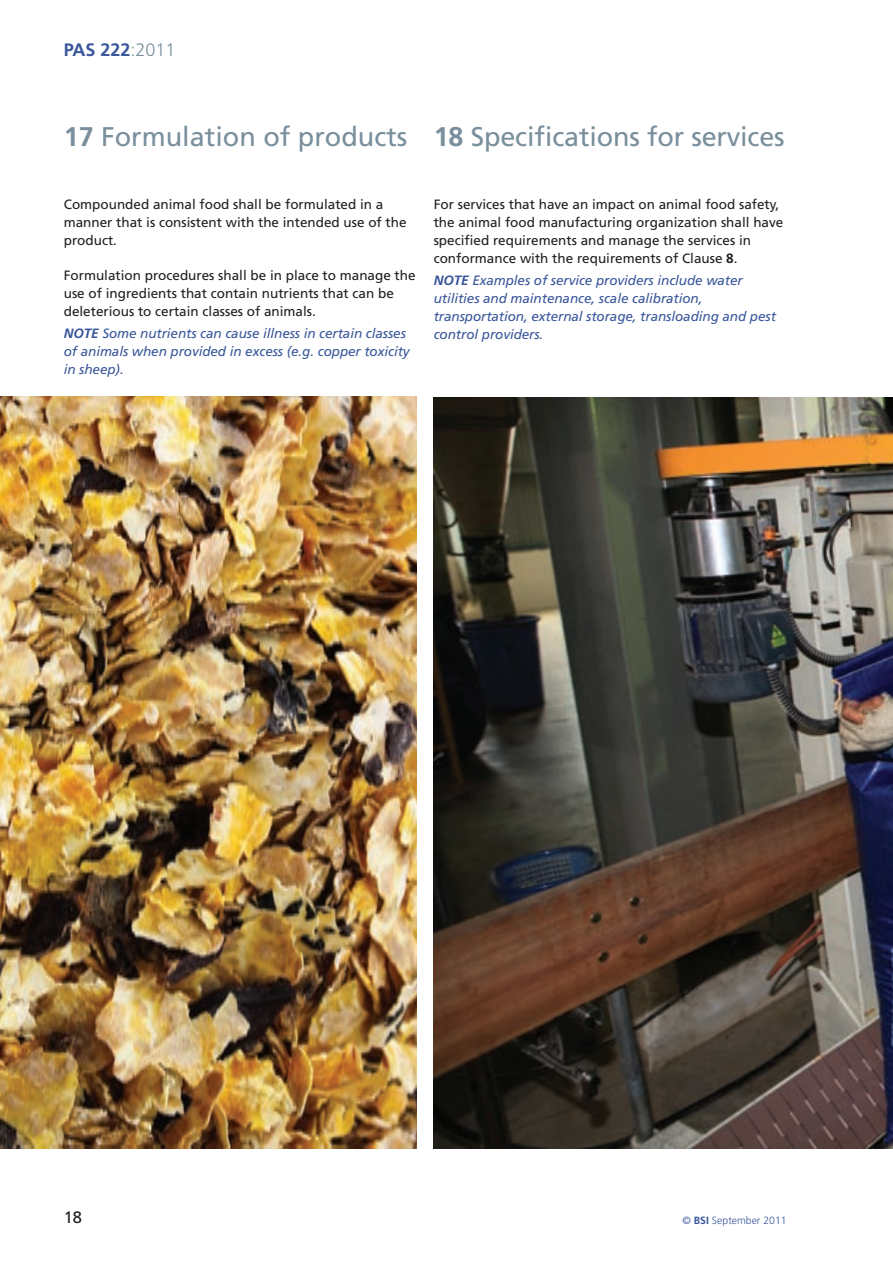
<style>
.page{position:relative;width:893px;height:1263px;background:#fff}
.page>*{position:absolute;margin:0;border:0;box-sizing:border-box;transform-origin:0 0}
.t1{font:27px "Frutiger";letter-spacing:-.005em;color:#798f9c}
.t2{font:700 18px "Frutiger";color:#3a579b}
.t3{font:16.5px "Frutiger";color:#231f20}
.t4{font:13.5px/18px "Frutiger";color:#231f20}
.t5{font:italic 13.5px/18px "Frutiger";letter-spacing:-.005em;color:#3a579b}
.t6{font:300 10.5px "Frutiger";color:#3a579b}
.s1{font-weight:300;color:#798f9c}
.s2{font-weight:700}
</style>
<div class="page">
<img style="left:434px;top:397px;width:459px;height:751px">
<img style="left:0;top:397px;width:417px;height:751px">
<h2 class="t2" style="left:64px;top:39px;width:113px">PAS 222<span class="s1">:2011</span></h2>
<h1 class="t1" style="left:64px;top:121px;width:345px"><span class="s2">17</span> Formulation of products</h1>
<p class="t4" style="left:64px;top:195px;width:344px">Compounded animal food shall be formulated in a manner that is consistent with the intended use of the product.</p>
<p class="t4" style="left:64px;top:266px;width:353px">Formulation procedures shall be in place to manage the use of ingredients that contain nutrients that can be deleterious to certain classes of animals.</p>
<p class="t5" style="left:64px;top:324px;width:347px"><span class="s2">NOTE</span> Some nutrients can cause illness in certain classes of animals when provided in excess (e.g. copper toxicity in sheep).</p>
<h1 class="t1" style="left:434px;top:121px;width:353px"><span class="s2">18</span> Specifications for services</h1>
<p class="t4" style="left:434px;top:195px;width:351px">For services that have an impact on animal food safety, the animal food manufacturing organization shall have specified requirements and manage the services in conformance with the requirements of Clause <span class="s2">8</span>.</p>
<p class="t5" style="left:434px;top:271px;width:344px"><span class="s2">NOTE</span> Examples of service providers include water utilities and maintenance, scale calibration, transportation, external storage, transloading and pest control providers.</p>
<p class="t3" style="left:64px;top:1207px;width:20px">18</p>
<p class="t6" style="left:683px;top:1214px;width:106px">© <span class="s2">BSI</span> September 2011</p>
</div>
